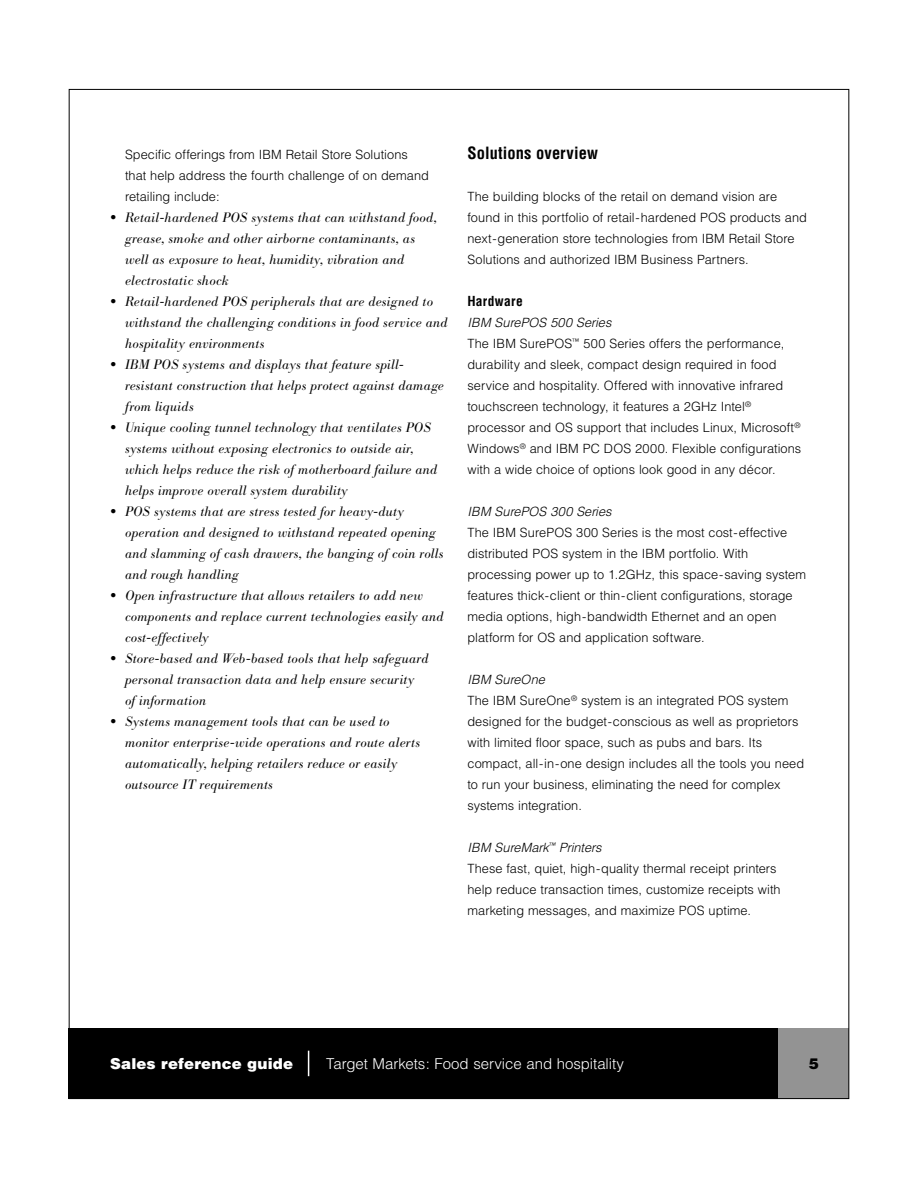
<style>
.page{position:relative;width:918px;height:1188px;background:#fff}
.page>*{position:absolute;margin:0;border:0;box-sizing:border-box;transform-origin:0 0}
.Main{font:700 condensed 16.5px "Helvetica";letter-spacing:.01em;color:#000}
.t1{font:300 15px "Helvetica";letter-spacing:-.005em;color:#fff}
.t2{font:900 15px "Helvetica";letter-spacing:.015em;color:#fff}
.t3{font:900 15px "Helvetica";color:#000}
.Bodbullet{font:italic 13.5px/21px "IBM Bodoni BE Light";letter-spacing:.02em;color:#000}
.Subhead{font:700 condensed 13.5px "Helvetica";letter-spacing:.02em;color:#000}
.BR_2_3_column_Helvetica_text{font:300 12.75px/21px "Helvetica";letter-spacing:.005em;color:#000}
.Helv_tex_indent{font:300 12.75px/21px "Helvetica";color:#000}
.Ital_Sub{font:italic 300 12.75px "Helvetica";letter-spacing:.005em;color:#000}
.s1{font-style:normal;font-size:19.5px}
</style>
<div class="page">
<div style="left:69px;top:1028px;width:780px;height:71px;background:#000"></div>
<div style="left:778px;top:1028px;width:71px;height:71px;background:#939393"></div>
<svg style="left:308px;top:1051px;width:1px;height:25px"></svg>
<p class="Helv_tex_indent" style="left:125px;top:144px;width:305px">Specific offerings from IBM Retail Store Solutions that help address the fourth challenge of on demand retailing include:</p>
<p class="Bodbullet" style="left:125px;top:207px;width:313px;text-indent:-15px"><span class="s1">•</span> Retail-hardened POS systems that can withstand food, grease, smoke and other airborne contaminants, as well as exposure to heat, humidity, vibration and electrostatic shock</p>
<p class="Bodbullet" style="left:125px;top:291px;width:324px;text-indent:-15px"><span class="s1">•</span> Retail-hardened POS peripherals that are designed to withstand the challenging conditions in food service and hospitality environments</p>
<p class="Bodbullet" style="left:125px;top:354px;width:320px;text-indent:-15px"><span class="s1">•</span> IBM POS systems and displays that feature spill&shy;resistant construction that helps protect against damage from liquids</p>
<p class="Bodbullet" style="left:125px;top:417px;width:314px;text-indent:-15px"><span class="s1">•</span> Unique cooling tunnel technology that ventilates POS systems without exposing electronics to outside air, which helps reduce the risk of motherboard failure and helps improve overall system durability</p>
<p class="Bodbullet" style="left:125px;top:501px;width:320px;text-indent:-15px"><span class="s1">•</span> POS systems that are stress tested for heavy-duty operation and designed to withstand repeated opening and slamming of cash drawers, the banging of coin rolls and rough handling</p>
<p class="Bodbullet" style="left:125px;top:585px;width:320px;text-indent:-15px"><span class="s1">•</span> Open infrastructure that allows retailers to add new components and replace current technologies easily and cost-effectively</p>
<p class="Bodbullet" style="left:125px;top:648px;width:305px;text-indent:-15px"><span class="s1">•</span> Store-based and Web-based tools that help safeguard personal transaction data and help ensure security<br>of information</p>
<p class="Bodbullet" style="left:125px;top:711px;width:297px;text-indent:-15px"><span class="s1">•</span> Systems management tools that can be used to monitor enterprise-wide operations and route alerts automatically, helping retailers reduce or easily outsource IT requirements</p>
<p class="Main" style="left:468px;top:143px;width:132px">Solutions overview</p>
<p class="BR_2_3_column_Helvetica_text" style="left:468px;top:186px;width:341px">The building blocks of the retail on demand vision are found in this portfolio of retail-hardened POS products and next-generation store technologies from IBM Retail Store Solutions and authorized IBM Business Partners.</p>
<p class="Subhead" style="left:468px;top:293px;width:57px">Hardware</p>
<p class="Ital_Sub" style="left:468px;top:315px;width:145px">IBM SurePOS 500 Series</p>
<p class="BR_2_3_column_Helvetica_text" style="left:468px;top:333px;width:335px">The IBM SurePOS<sup>™</sup> 500 Series offers the performance, durability and sleek, compact design required in food service and hospitality. Offered with innovative infrared touchscreen technology, it features a 2GHz Intel<sup>® </sup>processor and OS support that includes Linux, Microsoft<sup>® </sup>Windows<sup>®</sup> and IBM PC DOS 2000. Flexible configurations with a wide choice of options look good in any décor.</p>
<p class="Ital_Sub" style="left:468px;top:504px;width:146px">IBM SurePOS 300 Series</p>
<p class="BR_2_3_column_Helvetica_text" style="left:468px;top:522px;width:340px">The IBM SurePOS 300 Series is the most cost-effective distributed POS system in the IBM portfolio. With processing power up to 1.2GHz, this space-saving system features thick-client or thin-client configurations, storage media options, high-bandwidth Ethernet and an open platform for OS and application software.</p>
<p class="Ital_Sub" style="left:468px;top:672px;width:79px">IBM SureOne</p>
<p class="BR_2_3_column_Helvetica_text" style="left:468px;top:690px;width:338px">The IBM SureOne<sup>®</sup> system is an integrated POS system designed for the budget-conscious as well as proprietors with limited floor space, such as pubs and bars. Its compact, all-in-one design includes all the tools you need to run your business, eliminating the need for complex systems integration.</p>
<p class="Ital_Sub" style="left:468px;top:840px;width:135px">IBM SureMark<sup>™</sup> Printers</p>
<p class="BR_2_3_column_Helvetica_text" style="left:468px;top:858px;width:315px">These fast, quiet, high-quality thermal receipt printers help reduce transaction times, customize receipts with marketing messages, and maximize POS uptime.</p>
<p class="t2" style="left:110px;top:1054px;width:185px">Sales reference guide</p>
<p class="t1" style="left:326px;top:1055px;width:299px">Target Markets: Food service and hospitality</p>
<p class="t3" style="left:809px;top:1054px;width:12px">5</p>
</div>
